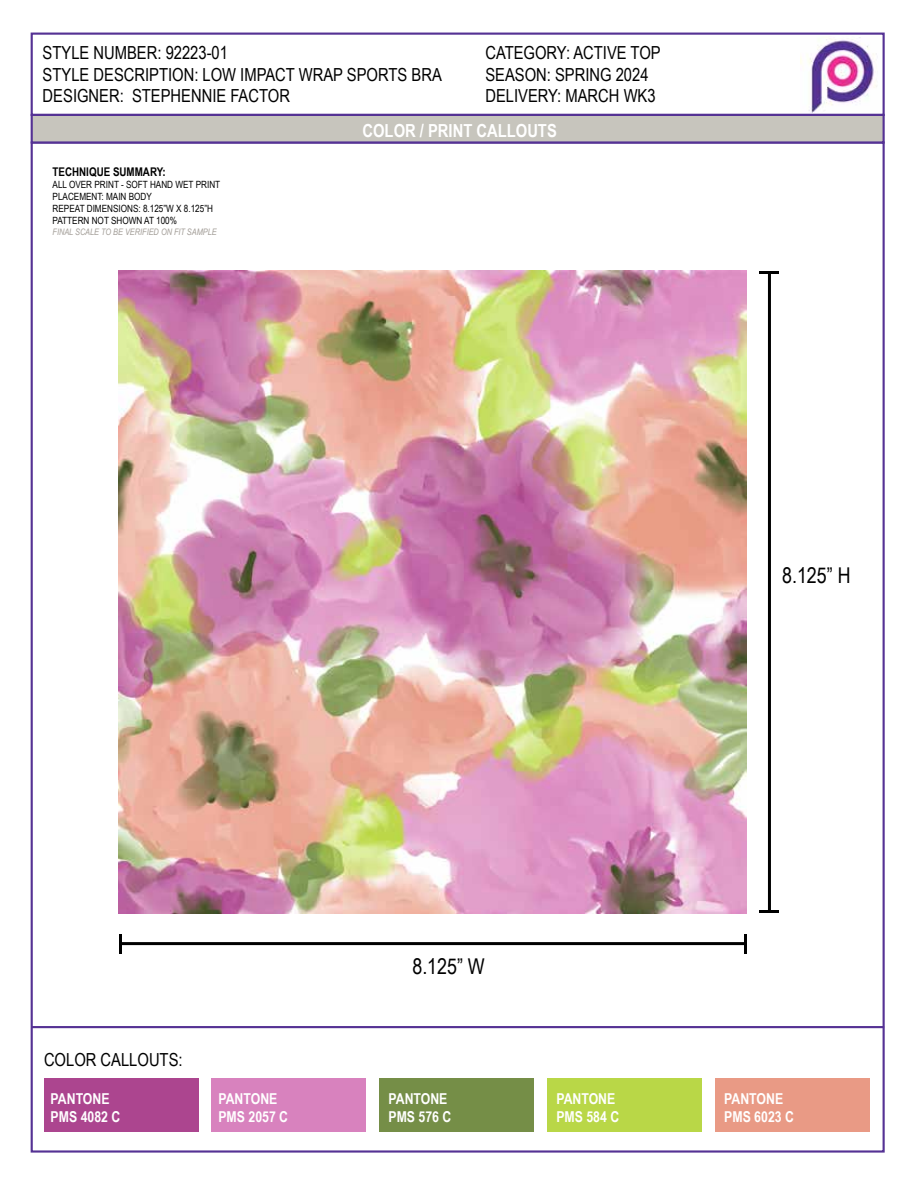
<style>
.page{position:relative;width:918px;height:1188px;background:#fff}
.page>*{position:absolute;margin:0;border:0;box-sizing:border-box;transform-origin:0 0}
.t1{font:21.75px "Arial Narrow";color:#000}
.t2{font:18px/21.6px "Arial Narrow";color:#000}
.t3{font:700 18px "Arial Narrow";color:#fff}
.t4{font:700 15px/18px "Arial Narrow";color:#fff}
.t5{font:700 12px "Arial Narrow";color:#000}
.t6{font:9.9px/12px "Arial Narrow";color:#000}
.t7{font:italic 9px "Arial Narrow";color:#a39e98}
</style>
<div class="page">
<div style="left:31px;top:33px;width:854px;height:83px;border:2px solid #553294"></div>
<hr style="left:32px;top:1026px;width:852px;height:2px;background:#553294">
<div style="left:31px;top:114px;width:854px;height:30px;background:#c7c5bd;border:2px solid #553294"></div>
<img style="left:800px;top:37px;width:77px;height:76px">
<div style="left:379px;top:1078px;width:155px;height:53px;background:#758e47"></div>
<div style="left:547px;top:1078px;width:155px;height:53px;background:#b9d747"></div>
<div style="left:715px;top:1078px;width:155px;height:53px;background:#e99a85"></div>
<div style="left:212px;top:1078px;width:154px;height:53px;background:#d882be"></div>
<div style="left:44px;top:1078px;width:154px;height:53px;background:#ac458f"></div>
<img style="left:119px;top:270px;width:628px;height:643px">
<hr style="left:120px;top:942px;width:625px;height:3px;background:#000">
<hr style="left:119px;top:934px;width:3px;height:19px;background:#000">
<hr style="left:744px;top:934px;width:3px;height:19px;background:#000">
<hr style="left:768px;top:273px;width:3px;height:639px;background:#000">
<hr style="left:760px;top:271px;width:19px;height:3px;background:#000">
<hr style="left:760px;top:910px;width:19px;height:3px;background:#000">
<p class="t2" style="left:485px;top:41px;width:177px">CATEGORY: ACTIVE TOP<br>SEASON: SPRING 2024<br>DELIVERY: MARCH WK3</p>
<p class="t2" style="left:43px;top:41px;width:401px">STYLE NUMBER: 92223-01<br>STYLE DESCRIPTION: LOW IMPACT WRAP SPORTS BRA<br>DESIGNER: STEPHENNIE FACTOR</p>
<p class="t3" style="left:363px;top:117px;width:196px">COLOR / PRINT CALLOUTS</p>
<p class="t5" style="left:53px;top:163px;width:115px">TECHNIQUE SUMMARY:</p>
<p class="t6" style="left:53px;top:178px;width:169px">ALL OVER PRINT - SOFT HAND WET PRINT<br>PLACEMENT: MAIN BODY<br>REPEAT DIMENSIONS: 8.125”W X 8.125”H<br>PATTERN NOT SHOWN AT 100%</p>
<p class="t7" style="left:53px;top:225px;width:166px">FINAL SCALE TO BE VERIFIED ON FIT SAMPLE</p>
<p class="t1" style="left:782px;top:559px;width:70px">8.125” H</p>
<p class="t2" style="left:44px;top:1048px;width:140px">COLOR CALLOUTS:</p>
<p class="t4" style="left:51px;top:1089px;width:71px">PANTONE<br>PMS 4082 C</p>
<p class="t4" style="left:218px;top:1089px;width:71px">PANTONE<br>PMS 2057 C</p>
<p class="t1" style="left:412px;top:951px;width:74px">8.125” W</p>
<p class="t4" style="left:389px;top:1089px;width:64px">PANTONE<br>PMS 576 C</p>
<p class="t4" style="left:556px;top:1089px;width:64px">PANTONE<br>PMS 584 C</p>
<p class="t4" style="left:724px;top:1089px;width:71px">PANTONE<br>PMS 6023 C</p>
</div>
